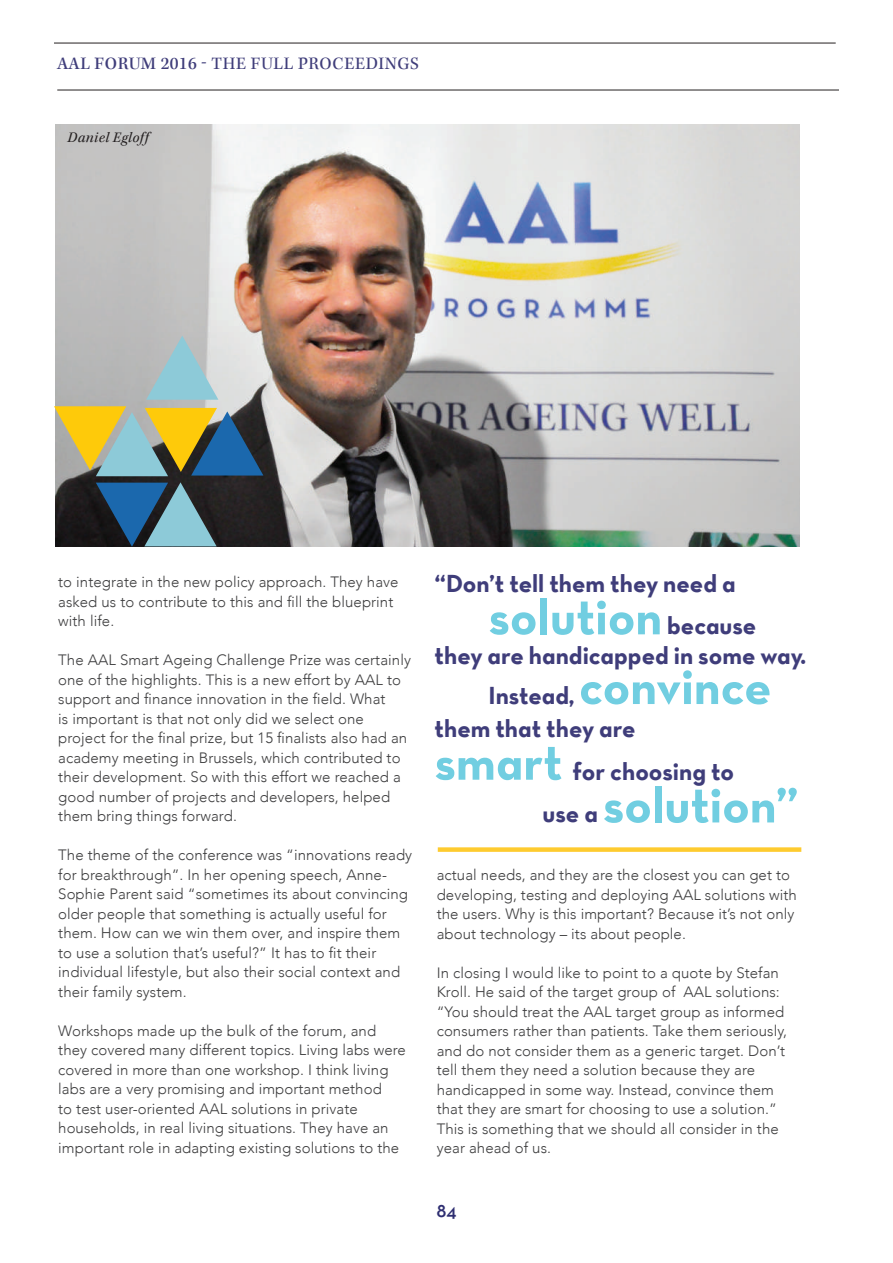
<style>
.page{position:relative;width:893px;height:1263px;background:#fff}
.page>*{position:absolute;margin:0;border:0;box-sizing:border-box;transform-origin:0 0}
.t1{font:50.55px "Neutra Text TF Bold Alt";color:#71cee1}
.t2{font:24.9px/39.8px "Neutra Text TF Bold Alt";color:#3f3d7a}
.t3{font:600 19.5px "Neutra Text TF";color:#2e2e71}
.t4{font:18px "Kepler Std";letter-spacing:.03em;color:#3f3d7a}
.t5{font:300 15px/19.5px "Avenir";letter-spacing:.005em;color:#3e3e3f}
.t6{font:italic 15px "Kepler Std";letter-spacing:.03em;color:#231f20}
.s1{font-weight:500}
.s2{font-size:24.9px;color:#3f3d7a}
.s3{font-size:50.55px;color:#71cee1}
</style>
<div class="page">
<hr style="left:57px;top:90px;width:782px;height:1px;background:#231f20">
<hr style="left:54px;top:43px;width:782px;height:1px;background:#231f20">
<img style="left:55px;top:124px;width:744px;height:423px">
<div style="left:438px;top:847px;width:363px;height:5px;background:#fecb2f"></div>
<svg style="left:146px;top:336px;width:72px;height:64px;background:#a8c7cd"></svg>
<svg style="left:54px;top:406px;width:209px;height:70px;background:#959a6a"></svg>
<svg style="left:96px;top:482px;width:121px;height:65px;background:#3d657d"></svg>
<p class="t4" style="left:57px;top:53px;width:363px"><span class="s1">AAL FORUM 2016</span> - THE FULL PROCEEDINGS</p>
<p class="t6" style="left:68px;top:129px;width:82px">Daniel Egloff</p>
<p class="t5" style="left:58px;top:572px;width:342px">to integrate in the new policy approach. They have asked us to contribute to this and fill the blueprint with life.</p>
<p class="t5" style="left:58px;top:650px;width:354px">The AAL Smart Ageing Challenge Prize was certainly one of the highlights. This is a new effort by AAL to support and finance innovation in the field. What<br>is important is that not only did we select one project for the final prize, but 15 finalists also had an academy meeting in Brussels, which contributed to their development. So with this effort we reached a good number of projects and developers, helped them bring things forward.</p>
<p class="t5" style="left:58px;top:845px;width:355px">The theme of the conference was “innovations ready for breakthrough”. In her opening speech, Anne-Sophie Parent said “sometimes its about convincing older people that something is actually useful for them. How can we win them over, and inspire them to use a solution that’s useful?” It has to fit their individual lifestyle, but also their social context and their family system.</p>
<p class="t5" style="left:58px;top:1021px;width:349px">Workshops made up the bulk of the forum, and they covered many different topics. Living labs were covered in more than one workshop. I think living labs are a very promising and important method<br>to test user-oriented AAL solutions in private households, in real living situations. They have an important role in adapting existing solutions to the</p>
<h2 class="t2" style="left:435px;top:563px;width:303px">“Don’t tell them they need a</h2>
<h1 class="t1" style="left:489px;top:586px;width:269px">solution <span class="s2">because</span></h1>
<h2 class="t2" style="left:489px;top:635px;width:319px;text-indent:-54px">they are handicapped in some way.<br>Instead, <span class="s3">convince</span></h2>
<h2 class="t2" style="left:435px;top:706px;width:301px;line-height:42.8px">them that they are <span class="s3">smart</span> for choosing to</h2>
<h1 class="t1" style="left:543px;top:774px;width:258px"><span class="s2">use a</span> solution”</h1>
<p class="t5" style="left:437px;top:865px;width:362px">actual needs, and they are the closest you can get to developing, testing and deploying AAL solutions with the users. Why is this important? Because it’s not only about technology – its about people.</p>
<p class="t5" style="left:437px;top:963px;width:352px">In closing I would like to point to a quote by Stefan Kroll. He said of the target group of AAL solutions: “You should treat the AAL target group as informed consumers rather than patients. Take them seriously, and do not consider them as a generic target. Don’t tell them they need a solution because they are handicapped in some way. Instead, convince them that they are smart for choosing to use a solution.” This is something that we should all consider in the year ahead of us.</p>
<h3 class="t3" style="left:436px;top:1198px;width:22px">84</h3>
</div>
